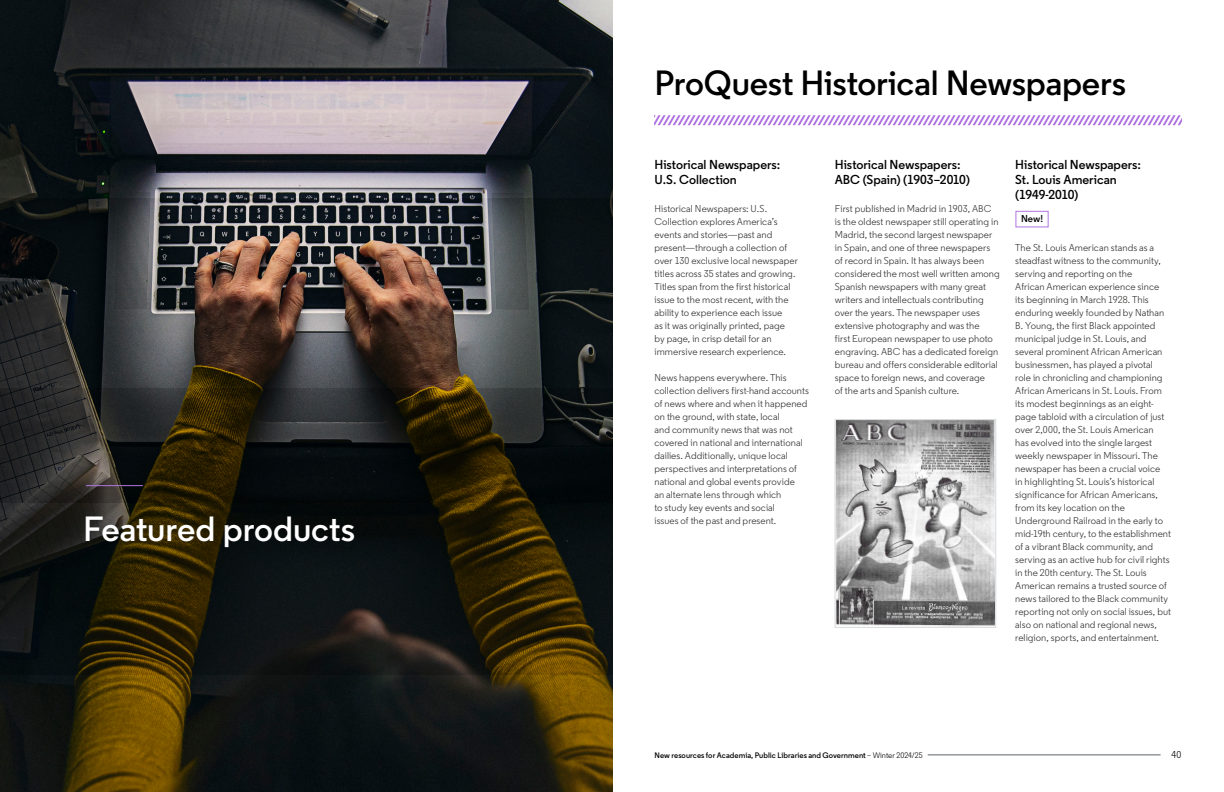
<style>
.page{position:relative;width:1224px;height:792px;background:#fff}
.page>*{position:absolute;margin:0;border:0;box-sizing:border-box;transform-origin:0 0}
.WN_H1___35-37___Blk___Semi{font:600 35px "Regular Clarivate";letter-spacing:-.01em;color:#000}
.WN_H1___35-37___Wht___Semi{font:600 35px "Regular Clarivate";letter-spacing:-.005em;color:#fff}
.WN_H3___15-18___Blk___Semi{font:600 13px/15px "Regular Clarivate";color:#000}
.WN_Body_Copy___10-13___Blk{font:10px/13px "Regular Clarivate";letter-spacing:.005em;color:#333332}
.WN_New__WarmPurple{font:600 10px "Regular Clarivate";color:#000}
.t1{font:10px "Regular Clarivate";color:#000}
.t2{font:600 8px "Regular Clarivate";letter-spacing:.005em;color:#000}
.s1{font-weight:400}
</style>
<div class="page">
<hr style="left:928px;top:755px;width:233px;height:1px;background:#5f6368">
<img style="left:0;top:0;width:612px;height:792px">
<svg style="left:0;top:350px;width:612px;height:39px;background:#383531"></svg>
<img style="left:0;top:199px;width:612px;height:151px">
<svg style="left:0;top:532px;width:612px;height:143px;background:#1e1b0d"></svg>
<svg style="left:0;top:389px;width:612px;height:143px;background:#1f1d14"></svg>
<hr style="left:86px;top:485px;width:57px;height:1px;background:#b175e1">
<svg style="left:655px;top:115px;width:526px;height:10px"></svg>
<img style="left:837px;top:422px;width:157px;height:204px">
<div style="left:835px;top:420px;width:161px;height:208px;border:1px solid #d7dbde"></div>
<div style="left:1016px;top:211px;width:33px;height:16px;border:1px solid #b175e1"></div>
<p class="WN_H1___35-37___Wht___Semi" style="left:83px;top:507px;width:274px">Featured products</p>
<p class="WN_H1___35-37___Blk___Semi" style="left:655px;top:60px;width:473px">ProQuest Historical Newspapers</p>
<p class="WN_H3___15-18___Blk___Semi" style="left:655px;top:157px;width:127px">Historical Newspapers:<br>U.S. Collection</p>
<p class="WN_Body_Copy___10-13___Blk" style="left:655px;top:202px;width:145px">Historical Newspapers: U.S.<br>Collection explores America’s events and stories—past and present—through a collection of over 130 exclusive local newspaper titles across 35 states and growing.<br>Titles span from the first historical issue to the most recent, with the ability to experience each issue<br>as it was originally printed, page<br>by page, in crisp detail for an immersive research experience.</p>
<p class="WN_Body_Copy___10-13___Blk" style="left:655px;top:371px;width:156px">News happens everywhere. This collection delivers first-hand accounts of news where and when it happened on the ground, with state, local<br>and community news that was not covered in national and international dailies. Additionally, unique local perspectives and interpretations of national and global events provide<br>an alternate lens through which<br>to study key events and social<br>issues of the past and present.</p>
<p class="WN_H3___15-18___Blk___Semi" style="left:835px;top:157px;width:137px">Historical Newspapers:<br>ABC (Spain) (1903–2010)</p>
<p class="WN_Body_Copy___10-13___Blk" style="left:835px;top:202px;width:166px">First published in Madrid in 1903, ABC<br>is the oldest newspaper still operating in Madrid, the second largest newspaper in Spain, and one of three newspapers of record in Spain. It has always been considered the most well written among Spanish newspapers with many great writers and intellectuals contributing over the years. The newspaper uses extensive photography and was the<br>first European newspaper to use photo engraving. ABC has a dedicated foreign bureau and offers considerable editorial space to foreign news, and coverage<br>of the arts and Spanish culture.</p>
<p class="WN_H3___15-18___Blk___Semi" style="left:1015px;top:157px;width:127px">Historical Newspapers:<br>St. Louis American (1949-2010)</p>
<p class="WN_New__WarmPurple" style="left:1021px;top:212px;width:24px">New!</p>
<p class="WN_Body_Copy___10-13___Blk" style="left:1015px;top:241px;width:157px">The St. Louis American stands as a steadfast witness to the community, serving and reporting on the<br>African American experience since<br>its beginning in March 1928. This enduring weekly founded by Nathan B. Young, the first Black appointed municipal judge in St. Louis, and several prominent African American businessmen, has played a pivotal role in chronicling and championing African Americans in St. Louis. From its modest beginnings as an eight&shy;page tabloid with a circulation of just over 2,000, the St. Louis American<br>has evolved into the single largest weekly newspaper in Missouri. The newspaper has been a crucial voice<br>in highlighting St. Louis’s historical significance for African Americans, from its key location on the Underground Railroad in the early to mid-19th century, to the establishment of a vibrant Black community, and serving as an active hub for civil rights in the 20th century. The St. Louis American remains a trusted source of news tailored to the Black community reporting not only on social issues, but also on national and regional news, religion, sports, and entertainment.</p>
<p class="t2" style="left:655px;top:750px;width:270px">New resources for Academia, Public Libraries and Government <span class="s1">– Winter 2024/25</span></p>
<p class="t1" style="left:1171px;top:748px;width:11px">40</p>
</div>
